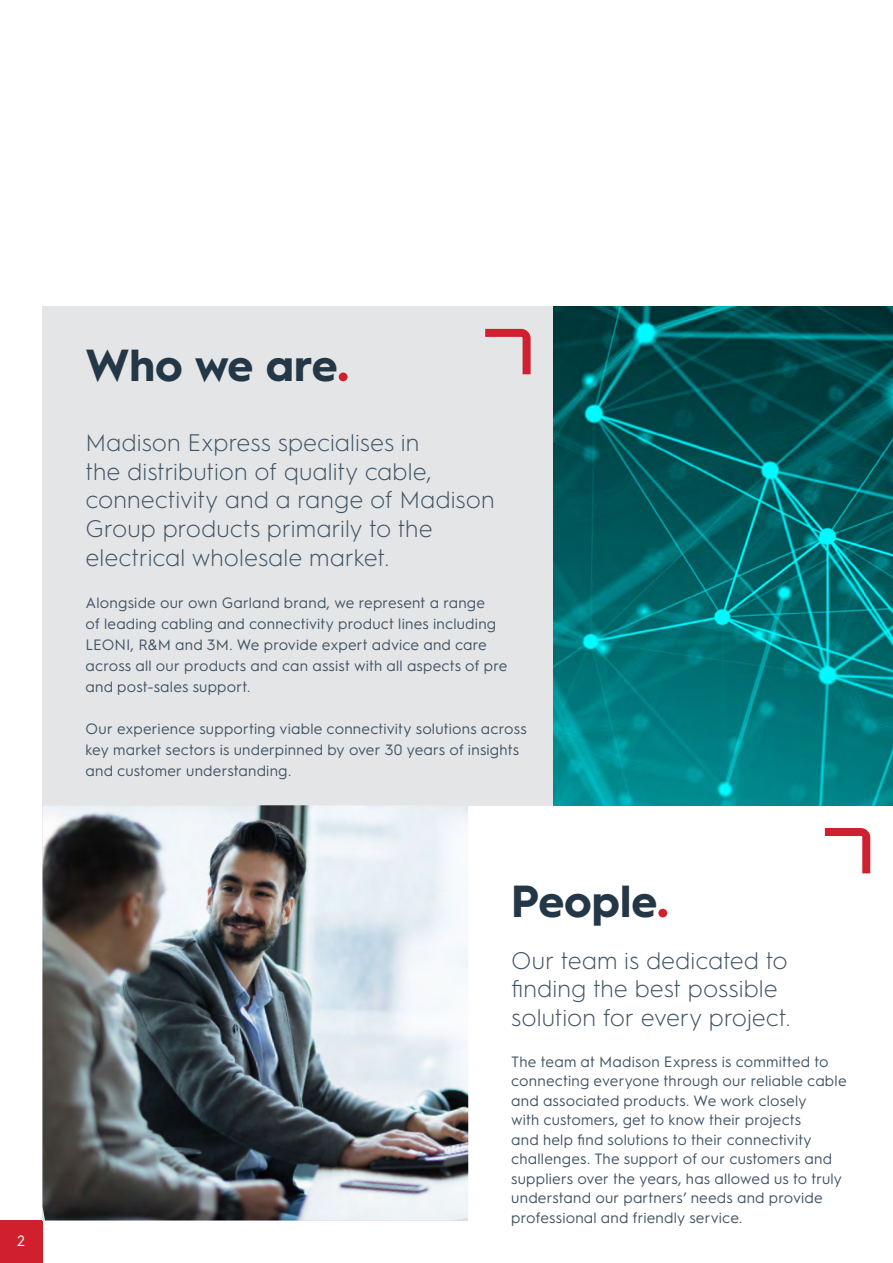
<style>
.page{position:relative;width:893px;height:1263px;background:#fff}
.page>*{position:absolute;margin:0;border:0;box-sizing:border-box;transform-origin:0 0}
.t1{font:700 45px "Hurme Geometric Sans 1";color:#243746}
.t2{font:300 24px/28.8px "Hurme Geometric Sans 1";color:#415465}
.Body_Copy_-_Regular{font:15px/19.5px "Hurme Geometric Sans 1";letter-spacing:.015em;color:#415465}
.t3{font:15px "Hurme Geometric Sans 1";color:#fff}
.s1{font-size:54px;color:#d0202e}
</style>
<div class="page">
<hr style="left:892px;top:0;width:1px;height:1263px;background:#e4e5e6">
<img style="left:553px;top:306px;width:340px;height:499px">
<div style="left:879px;top:1220px;width:14px;height:43px;background:#fff"></div>
<div style="left:0;top:1220px;width:43px;height:43px;background:#d0202e"></div>
<div style="left:43px;top:306px;width:510px;height:499px;background:#e4e5e6"></div>
<svg style="left:485px;top:329px;width:46px;height:45px"></svg>
<svg style="left:825px;top:828px;width:45px;height:45px"></svg>
<img style="left:43px;top:805px;width:425px;height:415px">
<p class="t3" style="left:17px;top:1230px;width:9px">2</p>
<h1 class="t1" style="left:86px;top:333px;width:265px">Who we are<span class="s1">.</span></h1>
<h3 class="t2" style="left:86px;top:427px;width:411px">Madison Express specialises in<br>the distribution of quality cable, connectivity and a range of Madison Group products primarily to the electrical wholesale market.</h3>
<p class="Body_Copy_-_Regular" style="left:86px;top:591px;width:423px;line-height:21px">Alongside our own Garland brand, we represent a range<br>of leading cabling and connectivity product lines including LEONI, R&amp;M and 3M. We provide expert advice and care across all our products and can assist with all aspects of pre and post-sales support.</p>
<p class="Body_Copy_-_Regular" style="left:86px;top:717px;width:443px;line-height:21px">Our experience supporting viable connectivity solutions across key market sectors is underpinned by over 30 years of insights and customer understanding.</p>
<h1 class="t1" style="left:511px;top:870px;width:159px">People<span class="s1">.</span></h1>
<h3 class="t2" style="left:511px;top:944px;width:281px">Our team is dedicated to finding the best possible solution for every project.</h3>
<p class="Body_Copy_-_Regular" style="left:511px;top:1051px;width:337px">The team at Madison Express is committed to connecting everyone through our reliable cable and associated products. We work closely<br>with customers, get to know their projects<br>and help find solutions to their connectivity challenges. The support of our customers and suppliers over the years, has allowed us to truly understand our partners’ needs and provide professional and friendly service.</p>
</div>
